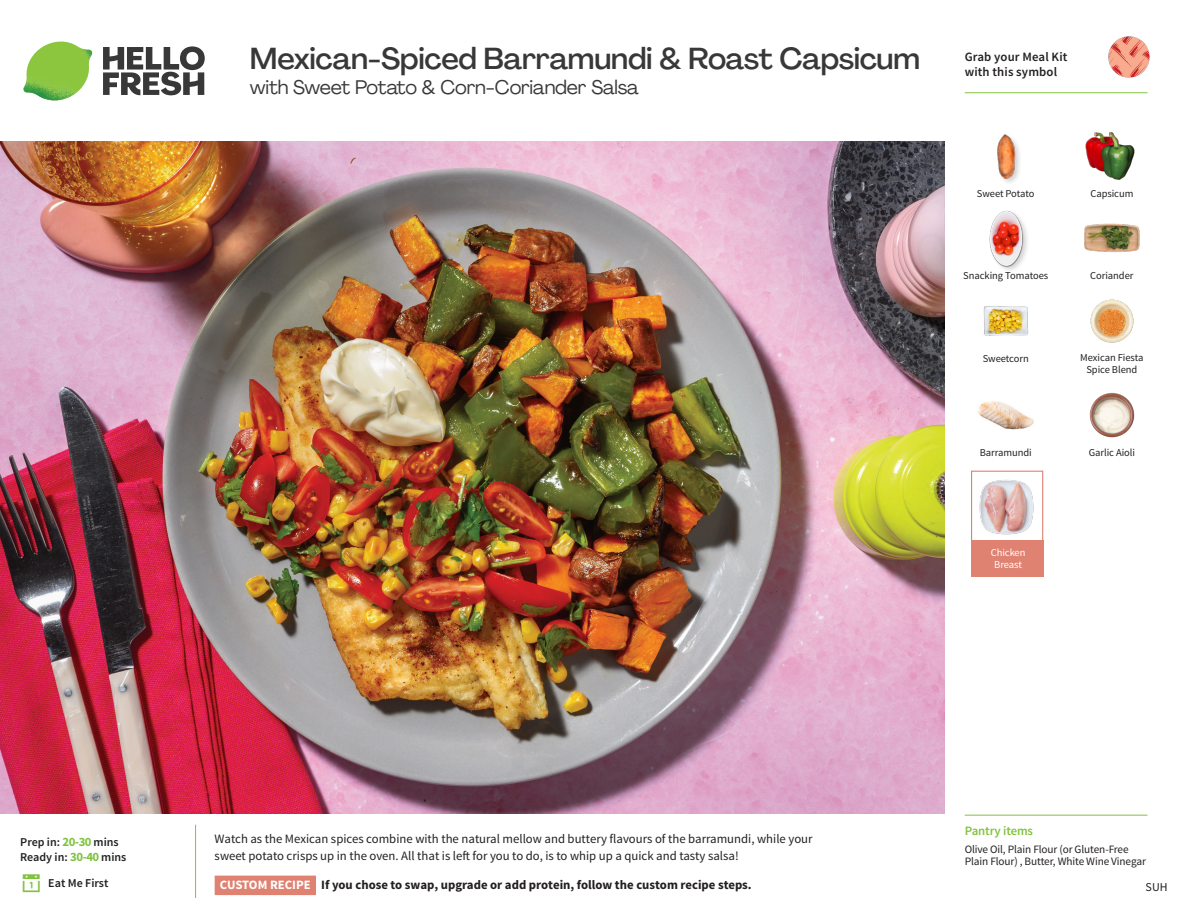
<style>
.page{position:relative;width:1188px;height:918px;background:#fff}
.page>*{position:absolute;margin:0;border:0;box-sizing:border-box;transform-origin:0 0}
._15_Titel_UK{font:500 30px "Agrandir";letter-spacing:-.01em;color:#383839}
._15_Titel_UK-2{font:19.5px "Agrandir";letter-spacing:-.01em;color:#383839}
.Step_6_Text_AU{font:12.75px/16.5px "Source Sans Pro";color:#231f20}
.Step_6_Text_AU-2{font:700 12.75px "Source Sans Pro";color:#231f20}
.t1{font:600 12.75px/15px "Source Sans Pro";letter-spacing:.01em;color:#231f20}
._04_Headers_Front{font:600 12.75px "Source Sans Pro";letter-spacing:-.01em;color:#81c340}
._04_Intro{font:600 12px "Source Sans Pro";color:#231f20}
.t2{font:12px "Source Sans Pro";color:#231f20}
._05_Pantry{font:11.25px/12px "Source Sans Pro";letter-spacing:-.01em;color:#231f20}
._18_FRONT_ingredient{font:10.5px/12px "Source Sans Pro";letter-spacing:-.005em;color:#231f20;text-align:center}
._18_FRONT_ingredient-2{font:10.5px/12px "Source Sans Pro";letter-spacing:-.005em;color:#fff;text-align:center}
.s1{font-weight:700;font-size:12.75px;color:#81c340}
.s2{color:#fff}
</style>
<div class="page">
<svg style="left:103px;top:46px;width:102px;height:49px"></svg>
<img style="left:23px;top:42px;width:69px;height:59px">
<svg style="left:195px;top:824px;width:121px;height:74px"></svg>
<img style="left:0;top:142px;width:945px;height:672px">
<img style="left:1090px;top:299px;width:44px;height:44px">
<img style="left:1089px;top:392px;width:46px;height:46px">
<img style="left:978px;top:401px;width:56px;height:29px">
<img style="left:983px;top:306px;width:46px;height:30px">
<img style="left:1085px;top:132px;width:50px;height:48px">
<img style="left:1084px;top:223px;width:56px;height:30px">
<div style="left:996px;top:133px;width:26px;height:53px;background:#231f20;opacity:.2"></div>
<img style="left:996px;top:133px;width:26px;height:48px">
<div style="left:989px;top:210px;width:42px;height:64px;background:#231f20;opacity:.2"></div>
<img style="left:989px;top:210px;width:42px;height:57px">
<div style="left:971px;top:471px;width:72px;height:72px;border:1px solid #df8272"></div>
<div style="left:971px;top:541px;width:72px;height:36px;background:#df8272"></div>
<img style="left:979px;top:480px;width:55px;height:55px">
<hr style="left:965px;top:815px;width:183px;height:1px;background:#81c340">
<hr style="left:965px;top:92px;width:183px;height:1px;background:#81c340">
<img style="left:1108px;top:36px;width:41px;height:41px">
<p class="_15_Titel_UK" style="left:250px;top:40px;width:672px">Mexican-Spiced Barramundi &amp; Roast Capsicum</p>
<p class="_15_Titel_UK-2" style="left:250px;top:75px;width:390px">with Sweet Potato &amp; Corn-Coriander Salsa</p>
<p class="t1" style="left:965px;top:50px;width:104px">Grab your Meal Kit with this symbol</p>
<p class="_18_FRONT_ingredient" style="left:977px;top:188px;width:59px">Sweet Potato</p>
<p class="_18_FRONT_ingredient" style="left:1090px;top:188px;width:45px">Capsicum</p>
<p class="_18_FRONT_ingredient" style="left:963px;top:270px;width:87px">Snacking Tomatoes</p>
<p class="_18_FRONT_ingredient" style="left:1090px;top:270px;width:45px">Coriander</p>
<p class="_18_FRONT_ingredient" style="left:983px;top:353px;width:48px">Sweetcorn</p>
<p class="_18_FRONT_ingredient" style="left:1080px;top:352px;width:65px">Mexican Fiesta<br>Spice Blend</p>
<p class="_18_FRONT_ingredient" style="left:980px;top:447px;width:54px">Barramundi</p>
<p class="_18_FRONT_ingredient" style="left:1089px;top:447px;width:48px">Garlic Aioli</p>
<p class="_18_FRONT_ingredient-2" style="left:991px;top:547px;width:36px">Chicken<br>Breast</p>
<p class="_04_Intro" style="left:20px;top:835px;width:100px">Prep in: <span class="s1">20-30</span> mins</p>
<p class="_04_Intro" style="left:20px;top:850px;width:108px">Ready in: <span class="s1">30-40</span> mins</p>
<p class="_04_Intro" style="left:48px;top:876px;width:62px">Eat Me First</p>
<p class="Step_6_Text_AU" style="left:215px;top:831px;width:599px">Watch as the Mexican spices combine with the natural mellow and buttery flavours of the barramundi, while your sweet potato crisps up in the oven. All that is left for you to do, is to whip up a quick and tasty salsa!</p>
<p class="Step_6_Text_AU-2" style="left:220px;top:877px;width:533px"><span class="s2">CUSTOM RECIPE</span> If you chose to swap, upgrade or add protein, follow the custom recipe steps.</p>
<p class="_04_Headers_Front" style="left:965px;top:822px;width:70px">Pantry items</p>
<p class="_05_Pantry" style="left:965px;top:844px;width:183px">Olive Oil, Plain Flour (or Gluten-Free<br>Plain Flour) , Butter, White Wine Vinegar</p>
<p class="t2" style="left:1146px;top:879px;width:24px">SUH</p>
</div>
